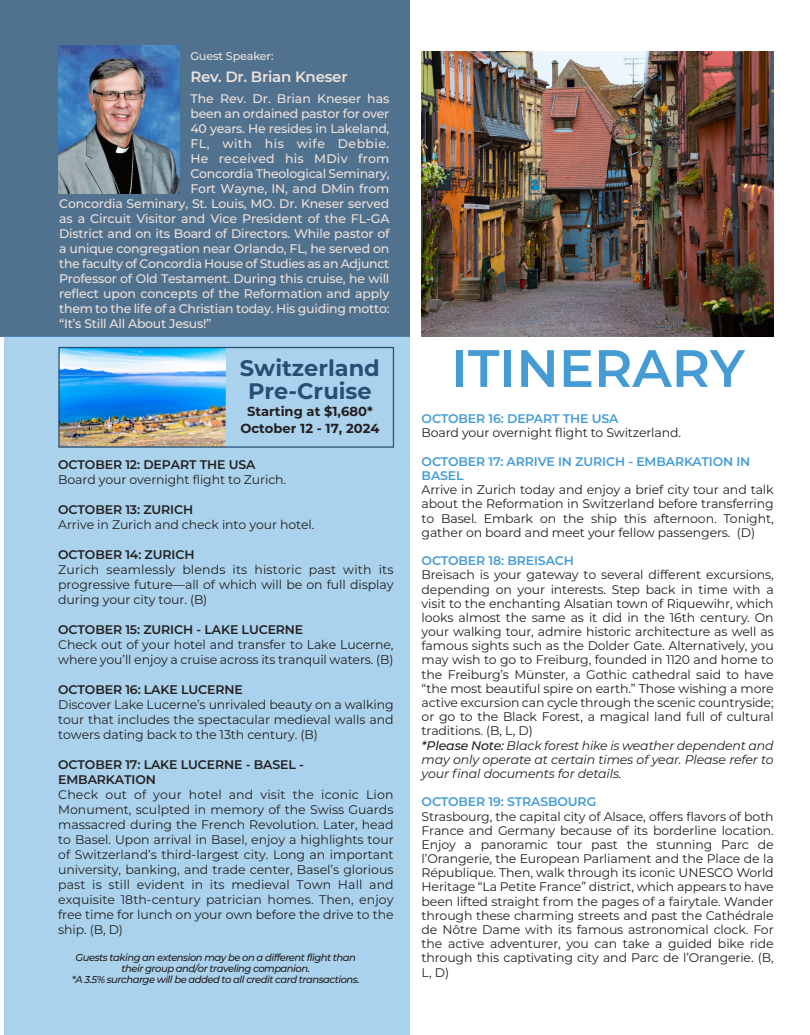
<style>
.page{position:relative;width:810px;height:1035px;background:#fff}
.page>*{position:absolute;margin:0;border:0;box-sizing:border-box;transform-origin:0 0}
.t1{font:600 52.5px "Montserrat";color:#459cd5}
.t2{font:700 22.5px/22.5px "Montserrat";color:#264f73;text-align:center}
.t3{font:600 15px "Montserrat";letter-spacing:-.015em;color:#ede2dc}
.t4{font:700 13.12px/17.4px "Montserrat";color:#231f20;text-align:center}
.t5{font:12.5px/15px "Montserrat";letter-spacing:-.01em;color:#231f20;text-align:justify}
.t6{font:500 12.5px "Montserrat";letter-spacing:-.02em;color:#eee1db}
.t7{font:600 12.5px/15px "Montserrat";letter-spacing:-.01em;color:#231f20}
.t8{font:600 12.5px/14.1px "Montserrat";letter-spacing:-.01em;color:#459cd5}
.t9{font:500 12.5px "Montserrat";color:#eee1db}
.t10{font:500 12.5px "Montserrat";letter-spacing:.035em;color:#eee1db}
.t11{font:500 12.5px "Montserrat";letter-spacing:.02em;color:#eee1db}
.t12{font:500 11.25px "Montserrat";letter-spacing:-.015em;color:#ede2dc}
.t13{font:italic 500 10px/11.2px "Montserrat";letter-spacing:-.05em;color:#231f20;text-align:center}
.s1{font-weight:500;font-style:italic}
.s2{font-style:italic}
</style>
<div class="page">
<div style="left:0;top:0;width:410px;height:336px;background:#51728f"></div>
<div style="left:4px;top:336px;width:406px;height:699px;background:#abd2ec"></div>
<img style="left:58px;top:46px;width:121px;height:148px">
<img style="left:60px;top:349px;width:166px;height:97px">
<div style="left:58px;top:347px;width:336px;height:101px;border:1px solid #264f73"></div>
<img style="left:422px;top:52px;width:352px;height:284px">
<p class="t12" style="left:190px;top:48px;width:85px">Guest Speaker:</p>
<p class="t3" style="left:190px;top:66px;width:159px">Rev. Dr. Brian Kneser</p>
<p class="t9" style="left:190px;top:89px;width:201px">The Rev. Dr. Brian Kneser has</p>
<p class="t6" style="left:190px;top:104px;width:200px">been an ordained pastor for over</p>
<p class="t6" style="left:190px;top:119px;width:201px">40 years. He resides in Lakeland,</p>
<p class="t10" style="left:190px;top:134px;width:201px">FL, with his wife Debbie.</p>
<p class="t11" style="left:190px;top:149px;width:201px">He received his MDiv from</p>
<p class="t6" style="left:190px;top:164px;width:201px">Concordia Theological Seminary,</p>
<p class="t6" style="left:190px;top:179px;width:200px">Fort Wayne, IN, and DMin from</p>
<p class="t6" style="left:59px;top:194px;width:332px">Concordia Seminary, St. Louis, MO. Dr. Kneser served</p>
<p class="t6" style="left:59px;top:209px;width:332px">as a Circuit Visitor and Vice President of the FL-GA</p>
<p class="t6" style="left:59px;top:224px;width:332px">District and on its Board of Directors. While pastor of</p>
<p class="t6" style="left:59px;top:239px;width:332px">a unique congregation near Orlando, FL, he served on</p>
<p class="t6" style="left:59px;top:254px;width:332px">the faculty of Concordia House of Studies as an Adjunct</p>
<p class="t6" style="left:59px;top:269px;width:332px">Professor of Old Testament. During this cruise, he will</p>
<p class="t6" style="left:59px;top:284px;width:332px">reflect upon concepts of the Reformation and apply</p>
<p class="t6" style="left:59px;top:299px;width:332px">them to the life of a Christian today. His guiding motto:</p>
<p class="t6" style="left:59px;top:314px;width:154px">“It’s Still All About Jesus!”</p>
<h2 class="t2" style="left:240px;top:356px;width:141px">Switzerland<br>Pre-Cruise</h2>
<p class="t4" style="left:240px;top:402px;width:141px">Starting at $1,680*<br>October 12 - 17, 2024</p>
<p class="t7" style="left:58px;top:456px;width:199px">OCTOBER 12: DEPART THE USA</p>
<p class="t5" style="left:58px;top:471px;width:230px">Board your overnight flight to Zurich.</p>
<p class="t7" style="left:58px;top:501px;width:137px">OCTOBER 13: ZURICH</p>
<p class="t5" style="left:58px;top:516px;width:258px">Arrive in Zurich and check into your hotel.</p>
<p class="t7" style="left:58px;top:546px;width:138px">OCTOBER 14: ZURICH</p>
<p class="t5" style="left:58px;top:561px;width:337px">Zurich seamlessly blends its historic past with its progressive future—all of which will be on full display during your city tour. (B)</p>
<p class="t7" style="left:58px;top:621px;width:247px">OCTOBER 15: ZURICH - LAKE LUCERNE</p>
<p class="t5" style="left:58px;top:636px;width:337px">Check out of your hotel and transfer to Lake Lucerne, where you’ll enjoy a cruise across its tranquil waters. (B)</p>
<p class="t7" style="left:58px;top:681px;width:186px">OCTOBER 16: LAKE LUCERNE</p>
<p class="t5" style="left:58px;top:696px;width:337px">Discover Lake Lucerne’s unrivaled beauty on a walking tour that includes the spectacular medieval walls and towers dating back to the 13th century. (B)</p>
<p class="t7" style="left:58px;top:756px;width:247px">OCTOBER 17: LAKE LUCERNE - BASEL -<br>EMBARKATION</p>
<p class="t5" style="left:58px;top:786px;width:337px">Check out of your hotel and visit the iconic Lion Monument, sculpted in memory of the Swiss Guards massacred during the French Revolution. Later, head to Basel. Upon arrival in Basel, enjoy a highlights tour of Switzerland’s third-largest city. Long an important university, banking, and trade center, Basel’s glorious past is still evident in its medieval Town Hall and exquisite 18th-century patrician homes. Then, enjoy free time for lunch on your own before the drive to the ship. (B, D)</p>
<p class="t13" style="left:72px;top:951px;width:289px">Guests taking an extension may be on a different flight than their group and/or traveling companion.<br>*A 3.5% surcharge will be added to all credit card transactions.</p>
<h1 class="t1" style="left:451px;top:331px;width:295px">ITINERARY</h1>
<p class="t8" style="left:422px;top:411px;width:199px">OCTOBER 16: DEPART THE USA</p>
<p class="t5" style="left:422px;top:425px;width:261px">Board your overnight flight to Switzerland.</p>
<p class="t8" style="left:422px;top:454px;width:330px">OCTOBER 17: ARRIVE IN ZURICH - EMBARKATION IN<br>BASEL</p>
<p class="t5" style="left:422px;top:482px;width:354px;line-height:14.2px">Arrive in Zurich today and enjoy a brief city tour and talk about the Reformation in Switzerland before transferring to Basel. Embark on the ship this afternoon. Tonight, gather on board and meet your fellow passengers. (D)</p>
<p class="t8" style="left:422px;top:553px;width:154px">OCTOBER 18: BREISACH</p>
<p class="t5" style="left:422px;top:567px;width:354px;line-height:14.1px;text-align:left">Breisach is your gateway to several different excursions, depending on your interests. Step back in time with a visit to the enchanting Alsatian town of Riquewihr, which looks almost the same as it did in the 16th century. On your walking tour, admire historic architecture as well as famous sights such as the Dolder Gate. Alternatively, you may wish to go to Freiburg, founded in 1120 and home to the Freiburg’s Münster, a Gothic cathedral said to have “the most beautiful spire on earth.” Those wishing a more active excursion can cycle through the scenic countryside; or go to the Black Forest, a magical land full of cultural traditions. (B, L, D)<br><span class="s1">*Please Note:</span> <span class="s2">Black forest hike is weather dependent and may only operate at certain times of year. Please refer to your final documents for details.</span></p>
<p class="t8" style="left:422px;top:794px;width:176px">OCTOBER 19: STRASBOURG</p>
<p class="t5" style="left:422px;top:809px;width:354px;line-height:14.2px">Strasbourg, the capital city of Alsace, offers flavors of both France and Germany because of its borderline location.<br>Enjoy a panoramic tour past the stunning Parc de l’Orangerie, the European Parliament and the Place de la République. Then, walk through its iconic UNESCO World Heritage “La Petite France” district, which appears to have been lifted straight from the pages of a fairytale. Wander through these charming streets and past the Cathédrale de Nôtre Dame with its famous astronomical clock. For the active adventurer, you can take a guided bike ride through this captivating city and Parc de l’Orangerie. (B, L, D)</p>
</div>
